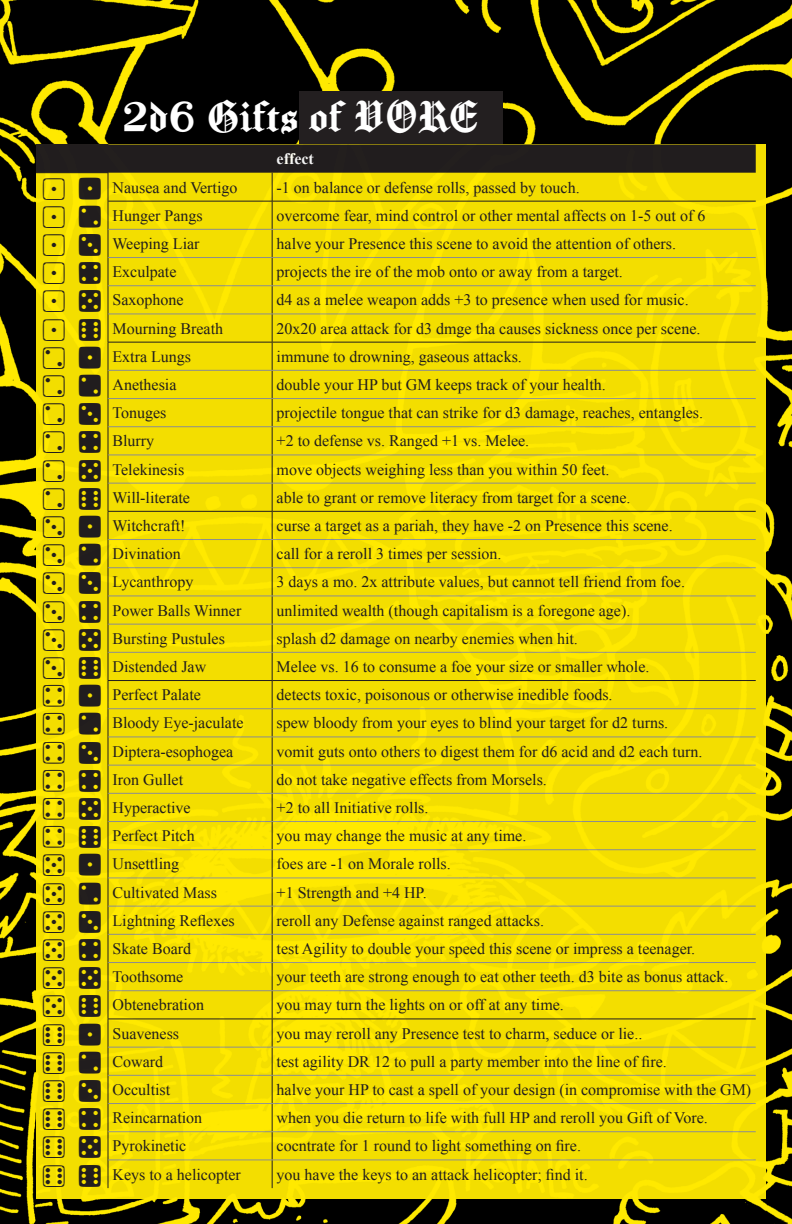
<style>
.page{position:relative;width:792px;height:1224px;background:#fff}
.page>*{position:absolute;margin:0;border:0;box-sizing:border-box;transform-origin:0 0}
.t1{font:1000px "RFX Splatz";color:#231f20}
.t2{font:50px "Chomsky";color:#fff}
.t3{font:24px "Simpledice";color:#231f20}
.t4{font:16px "Times New Roman";color:#231f20}
.t5{font:700 16px "Times New Roman";color:#fff}
</style>
<div class="page">
<img style="left:0;top:0;width:792px;height:1224px">
<div style="left:300px;top:92px;width:203px;height:58px;background:#231f20"></div>
<img style="left:36px;top:144px;width:756px;height:1080px">
<p class="t2" style="left:122px;top:88px;width:357px">2d6 Gifts of VORE</p>
<p class="t5" style="left:277px;top:148px;width:39px">effect</p>
<p class="t3" style="left:42px;top:177px;width:26px">A</p>
<p class="t3" style="left:78px;top:177px;width:26px">A</p>
<p class="t4" style="left:112px;top:176px;width:127px">Nausea and Vertigo</p>
<p class="t4" style="left:277px;top:176px;width:305px">-1 on balance or defense rolls, passed by touch.</p>
<p class="t3" style="left:42px;top:205px;width:26px">A</p>
<p class="t3" style="left:78px;top:205px;width:26px">B</p>
<p class="t4" style="left:112px;top:205px;width:92px">Hunger Pangs</p>
<p class="t4" style="left:277px;top:205px;width:430px">overcome fear, mind control or other mental affects on 1-5 out of 6</p>
<p class="t3" style="left:42px;top:234px;width:26px">A</p>
<p class="t3" style="left:78px;top:234px;width:26px">C</p>
<p class="t4" style="left:112px;top:233px;width:89px">Weeping Liar</p>
<p class="t4" style="left:277px;top:233px;width:401px">halve your Presence this scene to avoid the attention of others.</p>
<p class="t3" style="left:42px;top:262px;width:26px">A</p>
<p class="t3" style="left:78px;top:262px;width:26px">D</p>
<p class="t4" style="left:112px;top:261px;width:65px">Exculpate</p>
<p class="t4" style="left:277px;top:261px;width:348px">projects the ire of the mob onto or away from a target.</p>
<p class="t3" style="left:42px;top:290px;width:26px">A</p>
<p class="t3" style="left:78px;top:290px;width:26px">E</p>
<p class="t4" style="left:112px;top:289px;width:73px">Saxophone</p>
<p class="t4" style="left:277px;top:289px;width:414px">d4 as a melee weapon adds +3 to presence when used for music.</p>
<p class="t3" style="left:42px;top:318px;width:26px">A</p>
<p class="t3" style="left:78px;top:318px;width:26px">F</p>
<p class="t4" style="left:112px;top:317px;width:112px">Mourning Breath</p>
<p class="t4" style="left:277px;top:317px;width:425px">20x20 area attack for d3 dmge tha causes sickness once per scene.</p>
<p class="t3" style="left:42px;top:346px;width:26px">B</p>
<p class="t3" style="left:78px;top:346px;width:26px">A</p>
<p class="t4" style="left:112px;top:346px;width:80px">Extra Lungs</p>
<p class="t4" style="left:277px;top:346px;width:247px">immune to drowning, gaseous attacks.</p>
<p class="t3" style="left:42px;top:375px;width:26px">B</p>
<p class="t3" style="left:78px;top:375px;width:26px">B</p>
<p class="t4" style="left:112px;top:374px;width:65px">Anethesia</p>
<p class="t4" style="left:277px;top:374px;width:331px">double your HP but GM keeps track of your health.</p>
<p class="t3" style="left:42px;top:403px;width:26px">B</p>
<p class="t3" style="left:78px;top:403px;width:26px">C</p>
<p class="t4" style="left:112px;top:402px;width:55px">Tonuges</p>
<p class="t4" style="left:277px;top:402px;width:428px">projectile tongue that can strike for d3 damage, reaches, entangles.</p>
<p class="t3" style="left:42px;top:431px;width:26px">B</p>
<p class="t3" style="left:78px;top:431px;width:26px">D</p>
<p class="t4" style="left:112px;top:430px;width:43px">Blurry</p>
<p class="t4" style="left:277px;top:430px;width:254px">+2 to defense vs. Ranged +1 vs. Melee.</p>
<p class="t3" style="left:42px;top:459px;width:26px">B</p>
<p class="t3" style="left:78px;top:459px;width:26px">E</p>
<p class="t4" style="left:112px;top:458px;width:73px">Telekinesis</p>
<p class="t4" style="left:277px;top:458px;width:334px">move objects weighing less than you within 50 feet.</p>
<p class="t3" style="left:42px;top:487px;width:26px">B</p>
<p class="t3" style="left:78px;top:487px;width:26px">F</p>
<p class="t4" style="left:112px;top:487px;width:79px">Will-literate</p>
<p class="t4" style="left:277px;top:487px;width:355px">able to grant or remove literacy from target for a scene.</p>
<p class="t3" style="left:42px;top:516px;width:26px">C</p>
<p class="t3" style="left:78px;top:516px;width:26px">A</p>
<p class="t4" style="left:112px;top:515px;width:75px">Witchcraft!</p>
<p class="t4" style="left:277px;top:515px;width:398px">curse a target as a pariah, they have -2 on Presence this scene.</p>
<p class="t3" style="left:42px;top:544px;width:26px">C</p>
<p class="t3" style="left:78px;top:544px;width:26px">B</p>
<p class="t4" style="left:112px;top:543px;width:70px">Divination</p>
<p class="t4" style="left:277px;top:543px;width:226px">call for a reroll 3 times per session.</p>
<p class="t3" style="left:42px;top:572px;width:26px">C</p>
<p class="t3" style="left:78px;top:572px;width:26px">C</p>
<p class="t4" style="left:112px;top:571px;width:82px">Lycanthropy</p>
<p class="t4" style="left:277px;top:571px;width:410px">3 days a mo. 2x attribute values, but cannot tell friend from foe.</p>
<p class="t3" style="left:42px;top:600px;width:26px">C</p>
<p class="t3" style="left:78px;top:600px;width:26px">D</p>
<p class="t4" style="left:112px;top:599px;width:130px">Power Balls Winner</p>
<p class="t4" style="left:277px;top:599px;width:355px">unlimited wealth (though capitalism is a foregone age).</p>
<p class="t3" style="left:42px;top:628px;width:26px">C</p>
<p class="t3" style="left:78px;top:628px;width:26px">E</p>
<p class="t4" style="left:112px;top:628px;width:114px">Bursting Pustules</p>
<p class="t4" style="left:277px;top:628px;width:303px">splash d2 damage on nearby enemies when hit.</p>
<p class="t3" style="left:42px;top:657px;width:26px">C</p>
<p class="t3" style="left:78px;top:657px;width:26px">F</p>
<p class="t4" style="left:112px;top:656px;width:95px">Distended Jaw</p>
<p class="t4" style="left:277px;top:656px;width:374px">Melee vs. 16 to consume a foe your size or smaller whole.</p>
<p class="t3" style="left:42px;top:685px;width:26px">D</p>
<p class="t3" style="left:78px;top:685px;width:26px">A</p>
<p class="t4" style="left:112px;top:684px;width:90px">Perfect Palate</p>
<p class="t4" style="left:277px;top:684px;width:337px">detects toxic, poisonous or otherwise inedible foods.</p>
<p class="t3" style="left:42px;top:713px;width:26px">D</p>
<p class="t3" style="left:78px;top:713px;width:26px">B</p>
<p class="t4" style="left:112px;top:712px;width:133px">Bloody Eye-jaculate</p>
<p class="t4" style="left:277px;top:712px;width:393px">spew bloody from your eyes to blind your target for d2 turns.</p>
<p class="t3" style="left:42px;top:741px;width:26px">D</p>
<p class="t3" style="left:78px;top:741px;width:26px">C</p>
<p class="t4" style="left:112px;top:740px;width:122px">Diptera-esophogea</p>
<p class="t4" style="left:277px;top:740px;width:427px">vomit guts onto others to digest them for d6 acid and d2 each turn.</p>
<p class="t3" style="left:42px;top:769px;width:26px">D</p>
<p class="t3" style="left:78px;top:769px;width:26px">D</p>
<p class="t4" style="left:112px;top:769px;width:72px">Iron Gullet</p>
<p class="t4" style="left:277px;top:769px;width:272px">do not take negative effects from Morsels.</p>
<p class="t3" style="left:42px;top:798px;width:26px">D</p>
<p class="t3" style="left:78px;top:798px;width:26px">E</p>
<p class="t4" style="left:112px;top:797px;width:80px">Hyperactive</p>
<p class="t4" style="left:277px;top:797px;width:153px">+2 to all Initiative rolls.</p>
<p class="t3" style="left:42px;top:826px;width:26px">D</p>
<p class="t3" style="left:78px;top:826px;width:26px">F</p>
<p class="t4" style="left:112px;top:825px;width:84px">Perfect Pitch</p>
<p class="t4" style="left:277px;top:825px;width:251px">you may change the music at any time.</p>
<p class="t3" style="left:42px;top:854px;width:26px">E</p>
<p class="t3" style="left:78px;top:854px;width:26px">A</p>
<p class="t4" style="left:112px;top:853px;width:68px">Unsettling</p>
<p class="t4" style="left:277px;top:853px;width:176px">foes are -1 on Morale rolls.</p>
<p class="t3" style="left:42px;top:882px;width:26px">E</p>
<p class="t3" style="left:78px;top:882px;width:26px">B</p>
<p class="t4" style="left:112px;top:881px;width:106px">Cultivated Mass</p>
<p class="t4" style="left:277px;top:881px;width:152px">+1 Strength and +4 HP.</p>
<p class="t3" style="left:42px;top:910px;width:26px">E</p>
<p class="t3" style="left:78px;top:910px;width:26px">C</p>
<p class="t4" style="left:112px;top:910px;width:124px">Lightning Reflexes</p>
<p class="t4" style="left:277px;top:910px;width:269px">reroll any Defense against ranged attacks.</p>
<p class="t3" style="left:42px;top:939px;width:26px">E</p>
<p class="t3" style="left:78px;top:939px;width:26px">D</p>
<p class="t4" style="left:112px;top:938px;width:80px">Skate Board</p>
<p class="t4" style="left:277px;top:938px;width:420px">test Agility to double your speed this scene or impress a teenager.</p>
<p class="t3" style="left:42px;top:967px;width:26px">E</p>
<p class="t3" style="left:78px;top:967px;width:26px">E</p>
<p class="t4" style="left:112px;top:966px;width:72px">Toothsome</p>
<p class="t4" style="left:277px;top:966px;width:453px">your teeth are strong enough to eat other teeth. d3 bite as bonus attack.</p>
<p class="t3" style="left:42px;top:995px;width:26px">E</p>
<p class="t3" style="left:78px;top:995px;width:26px">F</p>
<p class="t4" style="left:112px;top:994px;width:93px">Obtenebration</p>
<p class="t4" style="left:277px;top:994px;width:289px">you may turn the lights on or off at any time.</p>
<p class="t3" style="left:42px;top:1023px;width:26px">F</p>
<p class="t3" style="left:78px;top:1023px;width:26px">A</p>
<p class="t4" style="left:112px;top:1022px;width:68px">Suaveness</p>
<p class="t4" style="left:277px;top:1022px;width:367px">you may reroll any Presence test to charm, seduce or lie..</p>
<p class="t3" style="left:42px;top:1051px;width:26px">F</p>
<p class="t3" style="left:78px;top:1051px;width:26px">B</p>
<p class="t4" style="left:112px;top:1051px;width:52px">Coward</p>
<p class="t4" style="left:277px;top:1051px;width:392px">test agility DR 12 to pull a party member into the line of fire.</p>
<p class="t3" style="left:42px;top:1080px;width:26px">F</p>
<p class="t3" style="left:78px;top:1080px;width:26px">C</p>
<p class="t4" style="left:112px;top:1079px;width:59px">Occultist</p>
<p class="t4" style="left:277px;top:1079px;width:476px">halve your HP to cast a spell of your design (in compromise with the GM)</p>
<p class="t3" style="left:42px;top:1108px;width:26px">F</p>
<p class="t3" style="left:78px;top:1108px;width:26px">D</p>
<p class="t4" style="left:112px;top:1107px;width:91px">Reincarnation</p>
<p class="t4" style="left:277px;top:1107px;width:433px">when you die return to life with full HP and reroll you Gift of Vore.</p>
<p class="t3" style="left:42px;top:1136px;width:26px">F</p>
<p class="t3" style="left:78px;top:1136px;width:26px">E</p>
<p class="t4" style="left:112px;top:1135px;width:75px">Pyrokinetic</p>
<p class="t4" style="left:277px;top:1135px;width:306px">cocntrate for 1 round to light something on fire.</p>
<p class="t3" style="left:42px;top:1164px;width:26px">F</p>
<p class="t3" style="left:78px;top:1164px;width:26px">F</p>
<p class="t4" style="left:112px;top:1163px;width:130px">Keys to a helicopter</p>
<p class="t4" style="left:277px;top:1163px;width:313px">you have the keys to an attack helicopter; find it.</p>
<p class="t1" style="left:156px;top:179px;width:692px">w</p>
</div>
